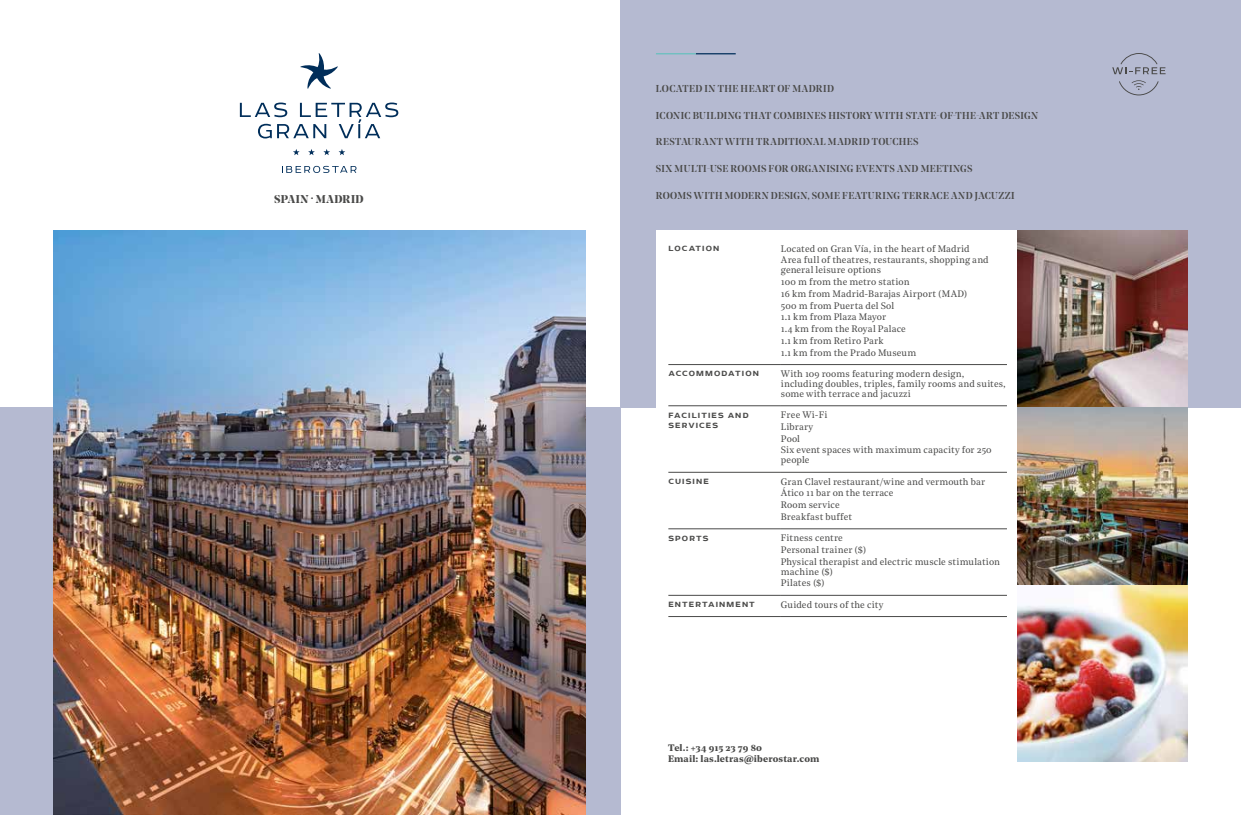
<style>
.page{position:relative;width:1241px;height:815px;background:#fff}
.page>*{position:absolute;margin:0;border:0;box-sizing:border-box;transform-origin:0 0}
.t1{font:700 11.25px "Noe Display";letter-spacing:.045em;color:#4a4a49}
.t2{font:500 10px "Noe Display";letter-spacing:.035em;color:#4a4a49}
.t3{font:9.38px/11.8px "Noe Text";letter-spacing:.01em;color:#4a4a49}
.t4{font:700 9.38px/11.2px "Noe Text";letter-spacing:.01em;color:#4a4a49}
.t5{font:700 8.75px/10px "Echoes Sans";letter-spacing:.125em;color:#4a4a49}
</style>
<div class="page">
<div style="left:620px;top:0;width:620px;height:407px;background:#b5bad1"></div>
<div style="left:656px;top:230px;width:531px;height:532px;background:#fff"></div>
<div style="left:0;top:407px;width:620px;height:408px;background:#b5bad1"></div>
<hr style="left:695px;top:53px;width:40px;height:1px;background:#002e5a">
<hr style="left:656px;top:53px;width:39px;height:1px;background:#66c1be">
<img style="left:53px;top:230px;width:532px;height:585px">
<img style="left:1017px;top:230px;width:170px;height:532px">
<svg style="left:1112px;top:53px;width:53px;height:21px"></svg>
<svg style="left:1119px;top:80px;width:39px;height:15px"></svg>
<svg style="left:240px;top:103px;width:158px;height:35px"></svg>
<svg style="left:300px;top:53px;width:38px;height:36px"></svg>
<svg style="left:282px;top:166px;width:74px;height:7px"></svg>
<svg style="left:293px;top:149px;width:6px;height:6px"></svg>
<svg style="left:308px;top:149px;width:7px;height:6px"></svg>
<svg style="left:323px;top:149px;width:7px;height:6px"></svg>
<svg style="left:338px;top:149px;width:7px;height:6px"></svg>
<hr style="left:668px;top:364px;width:112px;height:1px;background:#4a4a49">
<hr style="left:780px;top:364px;width:226px;height:1px;background:#4a4a49">
<hr style="left:668px;top:405px;width:112px;height:1px;background:#4a4a49">
<hr style="left:780px;top:405px;width:226px;height:1px;background:#4a4a49">
<hr style="left:668px;top:472px;width:112px;height:1px;background:#4a4a49">
<hr style="left:780px;top:472px;width:226px;height:1px;background:#4a4a49">
<hr style="left:668px;top:528px;width:112px;height:1px;background:#4a4a49">
<hr style="left:780px;top:528px;width:226px;height:1px;background:#4a4a49">
<hr style="left:668px;top:595px;width:112px;height:1px;background:#4a4a49">
<hr style="left:780px;top:595px;width:226px;height:1px;background:#4a4a49">
<hr style="left:668px;top:616px;width:112px;height:1px;background:#4a4a49">
<hr style="left:780px;top:616px;width:226px;height:1px;background:#4a4a49">
<p class="t1" style="left:274px;top:192px;width:91px">SPAIN · MADRID</p>
<p class="t2" style="left:656px;top:82px;width:180px">LOCATED IN THE HEART OF MADRID</p>
<p class="t2" style="left:656px;top:109px;width:383px">ICONIC BUILDING THAT COMBINES HISTORY WITH STATE-OF-THE-ART DESIGN</p>
<p class="t2" style="left:656px;top:136px;width:264px">RESTAURANT WITH TRADITIONAL MADRID TOUCHES</p>
<p class="t2" style="left:656px;top:162px;width:318px">SIX MULTI-USE ROOMS FOR ORGANISING EVENTS AND MEETINGS</p>
<p class="t2" style="left:656px;top:189px;width:360px">ROOMS WITH MODERN DESIGN, SOME FEATURING TERRACE AND JACUZZI</p>
<p class="t5" style="left:668px;top:243px;width:52px">LOCATION</p>
<p class="t3" style="left:780px;top:242px;width:209px">Located on Gran Vía, in the heart of Madrid<br>Area full of theatres, restaurants, shopping and</p>
<p class="t3" style="left:780px;top:264px;width:188px">general leisure options<br>100 m from the metro station<br>16 km from Madrid-Barajas Airport (MAD)<br>500 m from Puerta del Sol<br>1.1 km from Plaza Mayor<br>1.4 km from the Royal Palace<br>1.1 km from Retiro Park<br>1.1 km from the Prado Museum</p>
<p class="t5" style="left:668px;top:369px;width:92px">ACCOMMODATION</p>
<p class="t3" style="left:780px;top:368px;width:226px;line-height:10px">With 109 rooms featuring modern design, including doubles, triples, family rooms and suites, some with terrace and jacuzzi</p>
<p class="t5" style="left:668px;top:410px;width:82px">FACILITIES AND<br>SERVICES</p>
<p class="t3" style="left:780px;top:408px;width:212px">Free Wi-Fi<br>Library<br>Pool<br>Six event spaces with maximum capacity for 250</p>
<p class="t3" style="left:780px;top:454px;width:30px">people</p>
<p class="t5" style="left:668px;top:477px;width:42px">CUISINE</p>
<p class="t3" style="left:780px;top:475px;width:206px">Gran Clavel restaurant/wine and vermouth bar<br>Ático 11 bar on the terrace<br>Room service<br>Breakfast buffet</p>
<p class="t5" style="left:668px;top:533px;width:42px">SPORTS</p>
<p class="t3" style="left:780px;top:531px;width:220px">Fitness centre<br>Personal trainer ($)<br>Physical therapist and electric muscle stimulation</p>
<p class="t3" style="left:780px;top:565px;width:54px">machine ($)<br>Pilates ($)</p>
<p class="t5" style="left:668px;top:600px;width:88px">ENTERTAINMENT</p>
<p class="t3" style="left:780px;top:598px;width:104px">Guided tours of the city</p>
<p class="t4" style="left:668px;top:741px;width:153px">Tel.: +34 915 23 79 80<br>Email: las.letras@iberostar.com</p>
</div>
